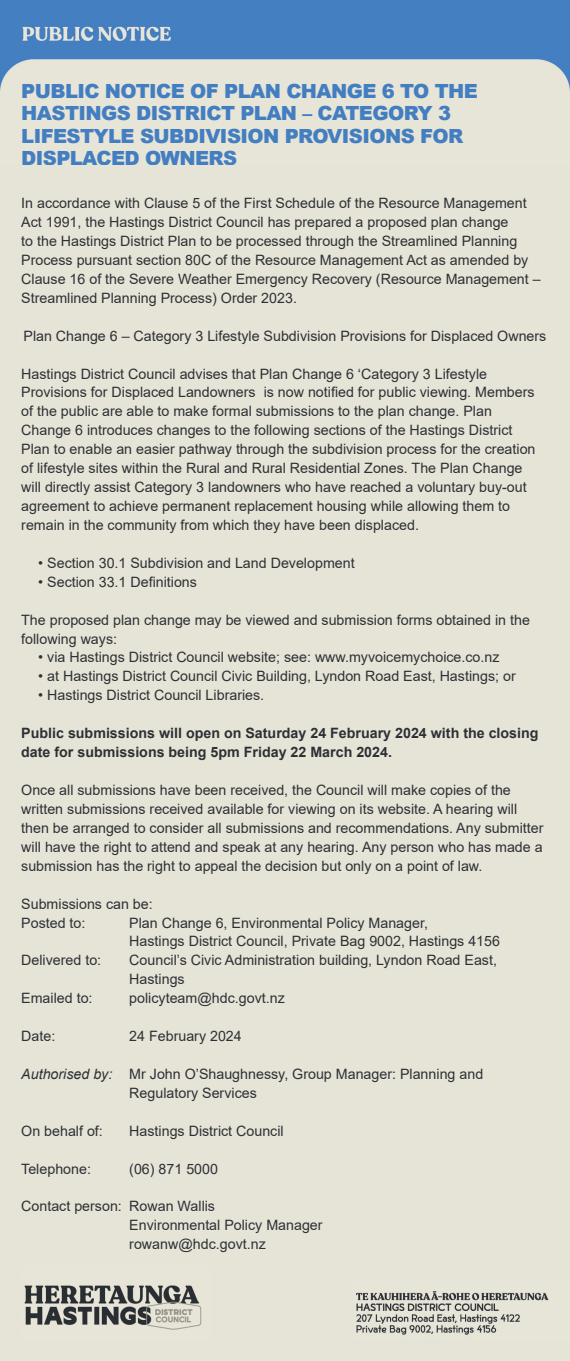
<style>
.page{position:relative;width:570px;height:1361px;background:#fff}
.page>*{position:absolute;margin:0;border:0;box-sizing:border-box;transform-origin:0 0}
.t1{font:900 19.5px/22.5px "Arial";letter-spacing:-.03em;color:#437ec1}
.t2{font:14.25px/18.9px "Arial";color:#2e3035}
.t3{font:700 14.25px/18.9px "Arial";color:#2e3035}
.s1{font-style:italic}
</style>
<div class="page">
<img style="left:0;top:0;width:333px;height:166px">
<img style="left:333px;top:0;width:237px;height:166px">
<div style="left:0;top:166px;width:570px;height:1195px;background:#e6e4d7"></div>
<img style="left:24px;top:1285px;width:178px;height:45px">
<img style="left:356px;top:1291px;width:193px;height:44px">
<p class="t1" style="left:21px;top:79px;width:458px">PUBLIC NOTICE OF PLAN CHANGE 6 TO THE<br>HASTINGS DISTRICT PLAN – CATEGORY 3<br>LIFESTYLE SUBDIVISION PROVISIONS FOR<br>DISPLACED OWNERS</p>
<p class="t2" style="left:21px;top:194px;width:521px">In accordance with Clause 5 of the First Schedule of the Resource Management Act 1991, the Hastings District Council has prepared a proposed plan change<br>to the Hastings District Plan to be processed through the Streamlined Planning Process pursuant section 80C of the Resource Management Act as amended by Clause 16 of the Severe Weather Emergency Recovery (Resource Management – Streamlined Planning Process) Order 2023.</p>
<p class="t2" style="left:23px;top:326px;width:524px">Plan Change 6 – Category 3 Lifestyle Subdivision Provisions for Displaced Owners</p>
<p class="t2" style="left:21px;top:364px;width:516px">Hastings District Council advises that Plan Change 6 ‘Category 3 Lifestyle Provisions for Displaced Landowners is now notified for public viewing. Members of the public are able to make formal submissions to the plan change. Plan Change 6 introduces changes to the following sections of the Hastings District Plan to enable an easier pathway through the subdivision process for the creation of lifestyle sites within the Rural and Rural Residential Zones. The Plan Change will directly assist Category 3 landowners who have reached a voluntary buy-out agreement to achieve permanent replacement housing while allowing them to remain in the community from which they have been displaced.</p>
<p class="t2" style="left:38px;top:553px;width:318px">• Section 30.1 Subdivision and Land Development</p>
<p class="t2" style="left:38px;top:572px;width:160px">• Section 33.1 Definitions</p>
<p class="t2" style="left:21px;top:610px;width:510px">The proposed plan change may be viewed and submission forms obtained in the following ways:</p>
<p class="t2" style="left:38px;top:648px;width:463px">• via Hastings District Council website; see: www.myvoicemychoice.co.nz</p>
<p class="t2" style="left:38px;top:667px;width:479px">• at Hastings District Council Civic Building, Lyndon Road East, Hastings; or</p>
<p class="t2" style="left:38px;top:686px;width:227px">• Hastings District Council Libraries.</p>
<p class="t3" style="left:21px;top:724px;width:519px">Public submissions will open on Saturday 24 February 2024 with the closing date for submissions being 5pm Friday 22 March 2024.</p>
<p class="t2" style="left:21px;top:780px;width:523px">Once all submissions have been received, the Council will make copies of the written submissions received available for viewing on its website. A hearing will then be arranged to consider all submissions and recommendations. Any submitter will have the right to attend and speak at any hearing. Any person who has made a submission has the right to appeal the decision but only on a point of law.</p>
<p class="t2" style="left:21px;top:894px;width:133px">Submissions can be:</p>
<p class="t2" style="left:21px;top:913px;width:66px">Posted to:</p>
<p class="t2" style="left:129px;top:913px;width:372px">Plan Change 6, Environmental Policy Manager,<br>Hastings District Council, Private Bag 9002, Hastings 4156</p>
<p class="t2" style="left:21px;top:951px;width:81px">Delivered to:</p>
<p class="t2" style="left:129px;top:951px;width:369px">Council’s Civic Administration building, Lyndon Road East,<br>Hastings</p>
<p class="t2" style="left:21px;top:988px;width:73px">Emailed to:</p>
<p class="t2" style="left:129px;top:988px;width:157px">policyteam@hdc.govt.nz</p>
<p class="t2" style="left:21px;top:1026px;width:36px">Date:</p>
<p class="t2" style="left:129px;top:1026px;width:114px">24 February 2024</p>
<p class="t2" style="left:129px;top:1064px;width:355px;text-indent:-108px"><span class="s1">Authorised by:</span> Mr John O’Shaughnessy, Group Manager: Planning and<br>Regulatory Services</p>
<p class="t2" style="left:21px;top:1121px;width:83px">On behalf of:</p>
<p class="t2" style="left:129px;top:1121px;width:156px">Hastings District Council</p>
<p class="t2" style="left:21px;top:1159px;width:71px">Telephone:</p>
<p class="t2" style="left:129px;top:1159px;width:90px">(06) 871 5000</p>
<p class="t2" style="left:21px;top:1197px;width:195px">Contact person: Rowan Wallis</p>
<p class="t2" style="left:129px;top:1216px;width:195px">Environmental Policy Manager</p>
<p class="t2" style="left:129px;top:1234px;width:138px">rowanw@hdc.govt.nz</p>
</div>
